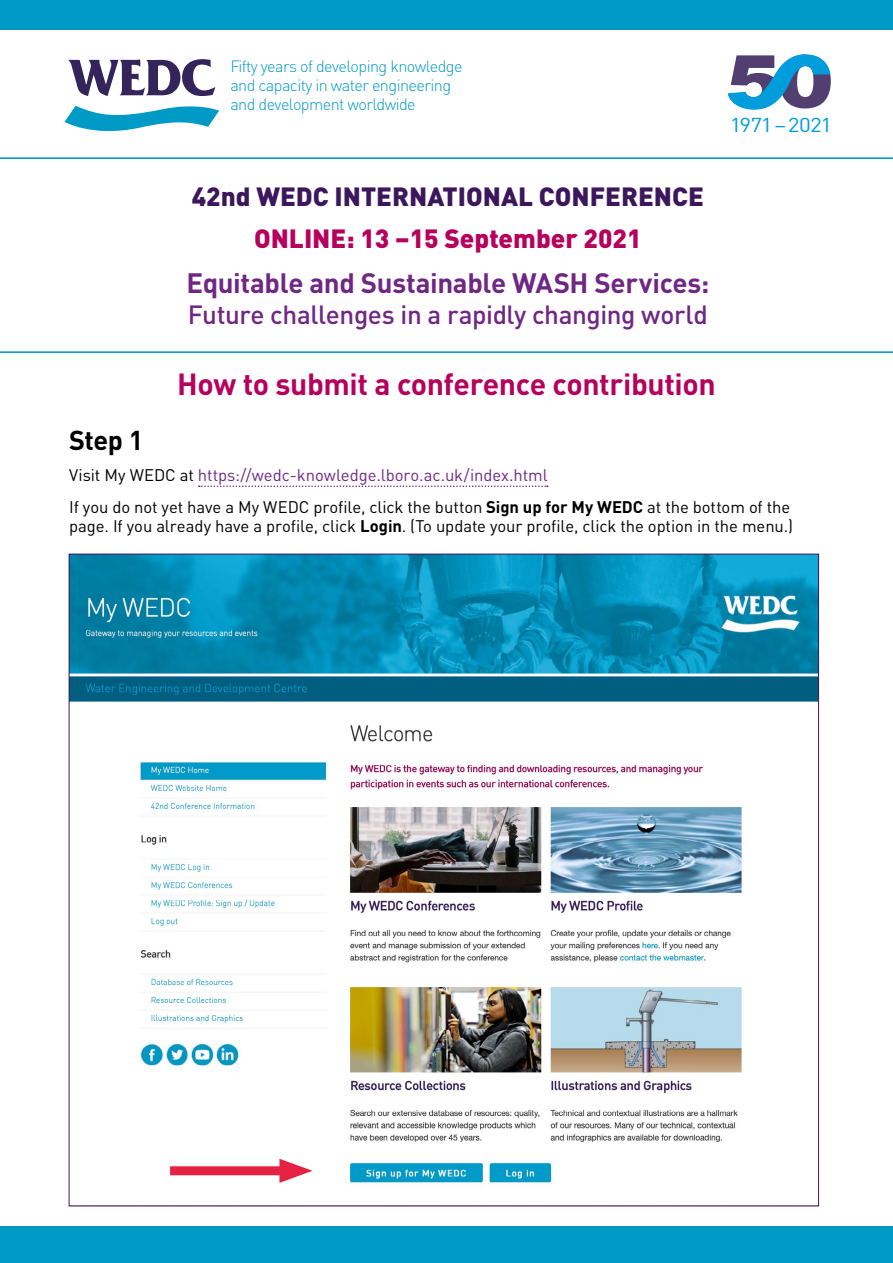
<style>
.page{position:relative;width:893px;height:1263px;background:#fff}
.page>*{position:absolute;margin:0;border:0;box-sizing:border-box;transform-origin:0 0}
.t1{font:900 73.8px "Helvetica LT Std";color:#523e70;scale:1.13 1}
.t2{font:700 30.15px "DINOT";letter-spacing:-.015em;color:#b6005d}
.t3{font:700 27.75px "DINOT";letter-spacing:-.015em;color:#702784}
.t4{font:700 27px "DINOT";color:#000}
.t5{font:500 26.1px "DINOT";letter-spacing:-.015em;color:#702784}
.t6{font:900 26.1px "DINOT";color:#3c175c}
.t7{font:900 26.1px "DINOT";color:#b6005d}
.t8{font:19.8px "DINOT";letter-spacing:-.045em;color:#009ddc;scale:1.13 1}
.t9{font:16.65px/31.5px "DINOT";letter-spacing:-.005em;color:#000}
.t10{font:300 16.2px/19.5px "DINOT";letter-spacing:-.035em;color:#009ac7}
.s1{color:#702784}
.s2{font-weight:700}
</style>
<div class="page">
<svg style="left:728px;top:54px;width:102px;height:56px"></svg>
<svg style="left:0;top:157px;width:893px;height:196px"></svg>
<div style="left:0;top:0;width:893px;height:30px;background:#009ac7"></div>
<svg style="left:65px;top:59px;width:154px;height:73px"></svg>
<svg style="left:199px;top:485px;width:349px;height:2px"></svg>
<img style="left:71px;top:556px;width:746px;height:627px">
<div style="left:0;top:1226px;width:893px;height:37px;background:#009ac7"></div>
<div style="left:170px;top:1166px;width:123px;height:9px;background:#e62244"></div>
<svg style="left:279px;top:1159px;width:34px;height:24px"></svg>
<p class="t10" style="left:230px;top:56px;width:234px">Fifty years of developing knowledge and capacity in water engineering and development worldwide</p>
<h1 class="t1" style="left:726px;top:33px;width:96px">50</h1>
<p class="t8" style="left:730px;top:113px;width:92px">1971 –2021</p>
<h3 class="t6" style="left:192px;top:179px;width:514px">42nd WEDC INTERNATIONAL CONFERENCE</h3>
<h3 class="t7" style="left:254px;top:221px;width:389px">ONLINE: 13 –15 September 2021</h3>
<h3 class="t3" style="left:186px;top:264px;width:524px">Equitable and Sustainable WASH Services:</h3>
<h3 class="t5" style="left:188px;top:298px;width:521px">Future challenges in a rapidly changing world</h3>
<h2 class="t2" style="left:177px;top:364px;width:540px">How to submit a conference contribution</h2>
<h3 class="t4" style="left:69px;top:422px;width:76px">Step 1</h3>
<p class="t9" style="left:69px;top:459px;width:723px">Visit My WEDC at <span class="s1">https://wedc-knowledge.lboro.ac.uk/index.html<br></span>If you do not yet have a My WEDC profile, click the button <span class="s2">Sign up for My WEDC</span> at the bottom of the</p>
<p class="t9" style="left:69px;top:510px;width:725px">page. If you already have a profile, click <span class="s2">Login</span>. (To update your profile, click the option in the menu.)</p>
</div>
